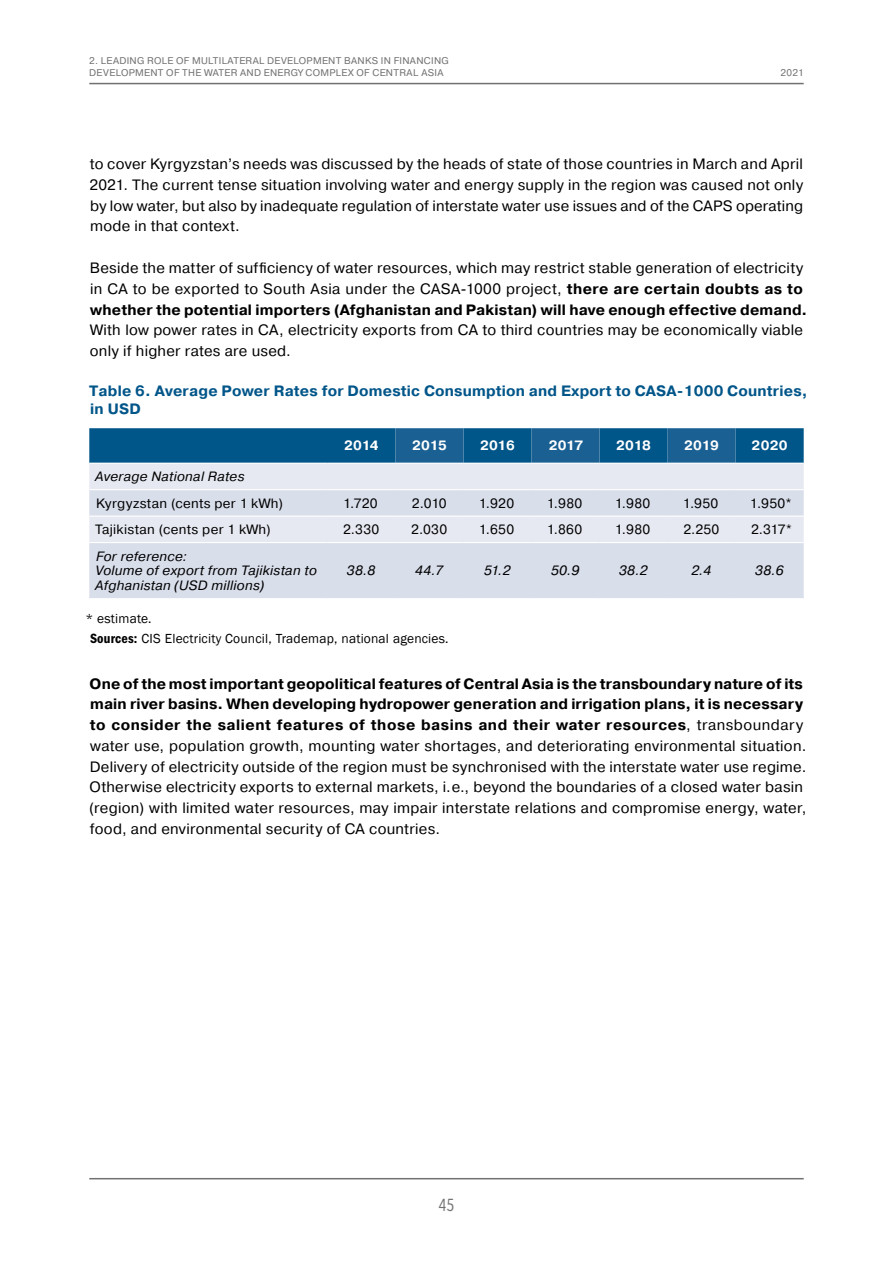
<style>
.page{position:relative;width:893px;height:1263px;background:#fff}
.page>*{position:absolute;margin:0;border:0;box-sizing:border-box;transform-origin:0 0}
.t1{font:16.5px "British Council Sans";color:#717171;scale:.8 1}
.t2{font:15px/20.9px "DS Pragmatica";letter-spacing:.02em;color:#000}
.t3{font:700 15px/17.2px "DS Pragmatica";letter-spacing:.01em;color:#005589}
.t4{font:13.5px "DS Pragmatica";letter-spacing:.02em;color:#000}
.t5{font:italic 13.5px/14.9px "DS Pragmatica";letter-spacing:.02em;color:#000}
.t6{font:13.5px/19.2px "Franklin Gothic";letter-spacing:.01em;color:#000}
.t7{font:700 13.5px "DS Pragmatica";letter-spacing:-.02em;color:#fff}
.t8{font:9.75px/12px "DS Pragmatica";letter-spacing:.03em;color:#717171}
.s1{font-weight:700}
.s2{font-family:"Franklin Gothic Demi Cond C"}
</style>
<div class="page">
<hr style="left:89px;top:1178px;width:715px;height:1px;background:#717171">
<hr style="left:89px;top:83px;width:715px;height:1px;background:#717171">
<svg style="left:89px;top:428px;width:715px;height:35px;background:#0c5b8e"></svg>
<div style="left:89px;top:464px;width:715px;height:25px;background:#e6e9f1"></div>
<svg style="left:89px;top:490px;width:715px;height:108px;background:#dce0ec"></svg>
<hr style="left:89px;top:515px;width:238px;height:2px;background:#fff">
<hr style="left:327px;top:515px;width:68px;height:2px;background:#fff">
<hr style="left:395px;top:515px;width:68px;height:2px;background:#fff">
<hr style="left:463px;top:515px;width:68px;height:2px;background:#fff">
<hr style="left:531px;top:515px;width:69px;height:2px;background:#fff">
<hr style="left:600px;top:515px;width:68px;height:2px;background:#fff">
<hr style="left:668px;top:515px;width:68px;height:2px;background:#fff">
<hr style="left:736px;top:515px;width:68px;height:2px;background:#fff">
<hr style="left:89px;top:542px;width:238px;height:1px;background:#fff">
<hr style="left:327px;top:542px;width:68px;height:1px;background:#fff">
<hr style="left:395px;top:542px;width:68px;height:1px;background:#fff">
<hr style="left:463px;top:542px;width:68px;height:1px;background:#fff">
<hr style="left:531px;top:542px;width:69px;height:1px;background:#fff">
<hr style="left:600px;top:542px;width:68px;height:1px;background:#fff">
<hr style="left:668px;top:542px;width:68px;height:1px;background:#fff">
<hr style="left:736px;top:542px;width:68px;height:1px;background:#fff">
<p class="t8" style="left:89px;top:55px;width:361px">2. LEADING ROLE OF MULTILATERAL DEVELOPMENT BANKS IN FINANCING<br>DEVELOPMENT OF THE WATER AND ENERGY COMPLEX OF CENTRAL ASIA</p>
<p class="t8" style="left:780px;top:67px;width:25px">2021</p>
<p class="t2" style="left:89px;top:154px;width:715px;text-align:justify">to cover Kyrgyzstan’s needs was discussed by the heads of state of those countries in March and April 2021. The current tense situation involving water and energy supply in the region was caused not only by low water, but also by inadequate regulation of interstate water use issues and of the CAPS operating mode in that context.</p>
<p class="t2" style="left:90px;top:258px;width:719px">Beside the matter of sufficiency of water resources, which may restrict stable generation of electricity in CA to be exported to South Asia under the CASA‑1000 project, <span class="s1">there are certain doubts as to whether the potential importers (Afghanistan and Pakistan) will have enough effective demand.</span></p>
<p class="t2" style="left:90px;top:320px;width:715px">With low power rates in CA, electricity exports from CA to third countries may be economically viable only if higher rates are used.</p>
<p class="t3" style="left:89px;top:383px;width:720px">Table 6. Average Power Rates for Domestic Consumption and Export to CASA‑1000 Countries, in USD</p>
<p class="t7" style="left:344px;top:439px;width:36px">2014</p>
<p class="t7" style="left:412px;top:439px;width:36px">2015</p>
<p class="t7" style="left:480px;top:439px;width:36px">2016</p>
<p class="t7" style="left:549px;top:439px;width:36px">2017</p>
<p class="t7" style="left:616px;top:439px;width:36px">2018</p>
<p class="t7" style="left:684px;top:439px;width:36px">2019</p>
<p class="t7" style="left:752px;top:439px;width:37px">2020</p>
<p class="t5" style="left:95px;top:469px;width:151px">Average National Rates</p>
<p class="t4" style="left:96px;top:496px;width:188px">Kyrgyzstan (cents per 1 kWh)</p>
<p class="t4" style="left:343px;top:496px;width:36px">1.720</p>
<p class="t4" style="left:412px;top:496px;width:36px">2.010</p>
<p class="t4" style="left:479px;top:496px;width:37px">1.920</p>
<p class="t4" style="left:547px;top:496px;width:37px">1.980</p>
<p class="t4" style="left:615px;top:496px;width:37px">1.980</p>
<p class="t4" style="left:683px;top:496px;width:37px">1.950</p>
<p class="t4" style="left:750px;top:496px;width:43px">1.950*</p>
<p class="t4" style="left:95px;top:522px;width:177px">Tajikistan (cents per 1 kWh)</p>
<p class="t4" style="left:343px;top:522px;width:38px">2.330</p>
<p class="t4" style="left:411px;top:522px;width:38px">2.030</p>
<p class="t4" style="left:479px;top:522px;width:37px">1.650</p>
<p class="t4" style="left:547px;top:522px;width:37px">1.860</p>
<p class="t4" style="left:615px;top:522px;width:37px">1.980</p>
<p class="t4" style="left:683px;top:522px;width:38px">2.250</p>
<p class="t4" style="left:751px;top:522px;width:43px">2.317*</p>
<p class="t5" style="left:95px;top:548px;width:223px">For reference:<br>Volume of export from Tajikistan to<br>Afghanistan (USD millions)</p>
<p class="t5" style="left:347px;top:563px;width:30px">38.8</p>
<p class="t5" style="left:415px;top:563px;width:29px">44.7</p>
<p class="t5" style="left:484px;top:563px;width:28px">51.2</p>
<p class="t5" style="left:551px;top:563px;width:30px">50.9</p>
<p class="t5" style="left:619px;top:563px;width:30px">38.2</p>
<p class="t5" style="left:691px;top:563px;width:21px">2.4</p>
<p class="t5" style="left:755px;top:563px;width:30px">38.6</p>
<p class="t6" style="left:90px;top:609px;width:360px;text-indent:-5px">* estimate.<br><span class="s2">Sources:</span> CIS Electricity Council, Trademap, national agencies.</p>
<p class="t2" style="left:89px;top:673px;width:719px"><span class="s1">One of the most important geopolitical features of Central Asia is the transboundary nature of its main river basins. When developing hydropower generation and irrigation plans, it is necessary to consider the salient features of those basins and their water resources</span>, transboundary water use, population growth, mounting water shortages, and deteriorating environmental situation.<br>Delivery of electricity outside of the region must be synchronised with the interstate water use regime.<br>Otherwise electricity exports to external markets, i.e., beyond the boundaries of a closed water basin (region) with limited water resources, may impair interstate relations and compromise energy, water, food, and environmental security of CA countries.</p>
<p class="t1" style="left:438px;top:1194px;width:22px">45</p>
</div>
